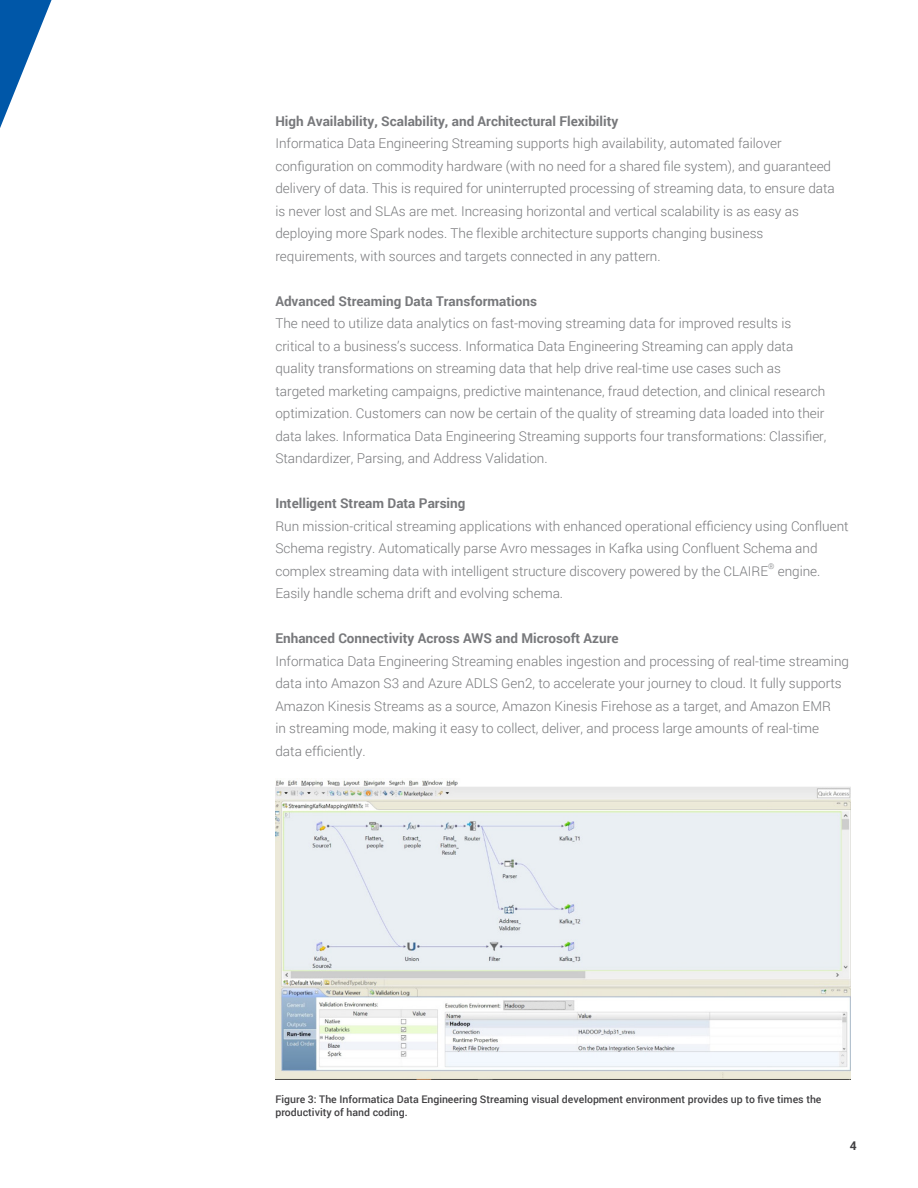
<style>
.page{position:relative;width:918px;height:1188px;background:#fff}
.page>*{position:absolute;margin:0;border:0;box-sizing:border-box;transform-origin:0 0}
.t1{font:300 13.5px/22.5px "Roboto";color:#77787b}
.t2{font:700 13.5px "Roboto";color:#77787b}
.t3{font:700 12px "Roboto";color:#414042}
.t4{font:500 10.5px/12.6px "Roboto";color:#414042}
.t5{font:300 7.8px "Roboto";color:#77787b}
</style>
<div class="page">
<svg style="left:0;top:0;width:52px;height:128px"></svg>
<img style="left:275px;top:780px;width:575px;height:299px">
<p class="t2" style="left:275px;top:112px;width:345px">High Availability, Scalability, and Architectural Flexibility</p>
<p class="t1" style="left:275px;top:132px;width:561px">Informatica Data Engineering Streaming supports high availability, automated failover configuration on commodity hardware (with no need for a shared file system), and guaranteed delivery of data. This is required for uninterrupted processing of streaming data, to ensure data is never lost and SLAs are met. Increasing horizontal and vertical scalability is as easy as deploying more Spark nodes. The flexible architecture supports changing business requirements, with sources and targets connected in any pattern.</p>
<p class="t2" style="left:275px;top:292px;width:263px">Advanced Streaming Data Transformations</p>
<p class="t1" style="left:275px;top:312px;width:553px">The need to utilize data analytics on fast-moving streaming data for improved results is critical to a business’s success. Informatica Data Engineering Streaming can apply data quality transformations on streaming data that help drive real-time use cases such as targeted marketing campaigns, predictive maintenance, fraud detection, and clinical research optimization. Customers can now be certain of the quality of streaming data loaded into their data lakes. Informatica Data Engineering Streaming supports four transformations: Classifier, Standardizer, Parsing, and Address Validation.</p>
<p class="t2" style="left:275px;top:494px;width:192px">Intelligent Stream Data Parsing</p>
<p class="t1" style="left:275px;top:514px;width:575px">Run mission-critical streaming applications with enhanced operational efficiency using Confluent<br>Schema registry. Automatically parse Avro messages in Kafka using Confluent Schema and complex streaming data with intelligent structure discovery powered by the CLAIRE</p>
<p class="t5" style="left:768px;top:561px;width:8px">®</p>
<p class="t1" style="left:778px;top:559px;width:44px">engine.</p>
<p class="t1" style="left:275px;top:582px;width:289px">Easily handle schema drift and evolving schema.</p>
<p class="t2" style="left:275px;top:629px;width:345px">Enhanced Connectivity Across AWS and Microsoft Azure</p>
<p class="t1" style="left:275px;top:649px;width:575px">Informatica Data Engineering Streaming enables ingestion and processing of real-time streaming data into Amazon S3 and Azure ADLS Gen2, to accelerate your journey to cloud. It fully supports Amazon Kinesis Streams as a source, Amazon Kinesis Firehose as a target, and Amazon EMR<br>in streaming mode, making it easy to collect, deliver, and process large amounts of real-time<br>data efficiently.</p>
<p class="t4" style="left:275px;top:1093px;width:548px">Figure 3: The Informatica Data Engineering Streaming visual development environment provides up to five times the productivity of hand coding.</p>
<p class="t3" style="left:850px;top:1138px;width:8px">4</p>
</div>
